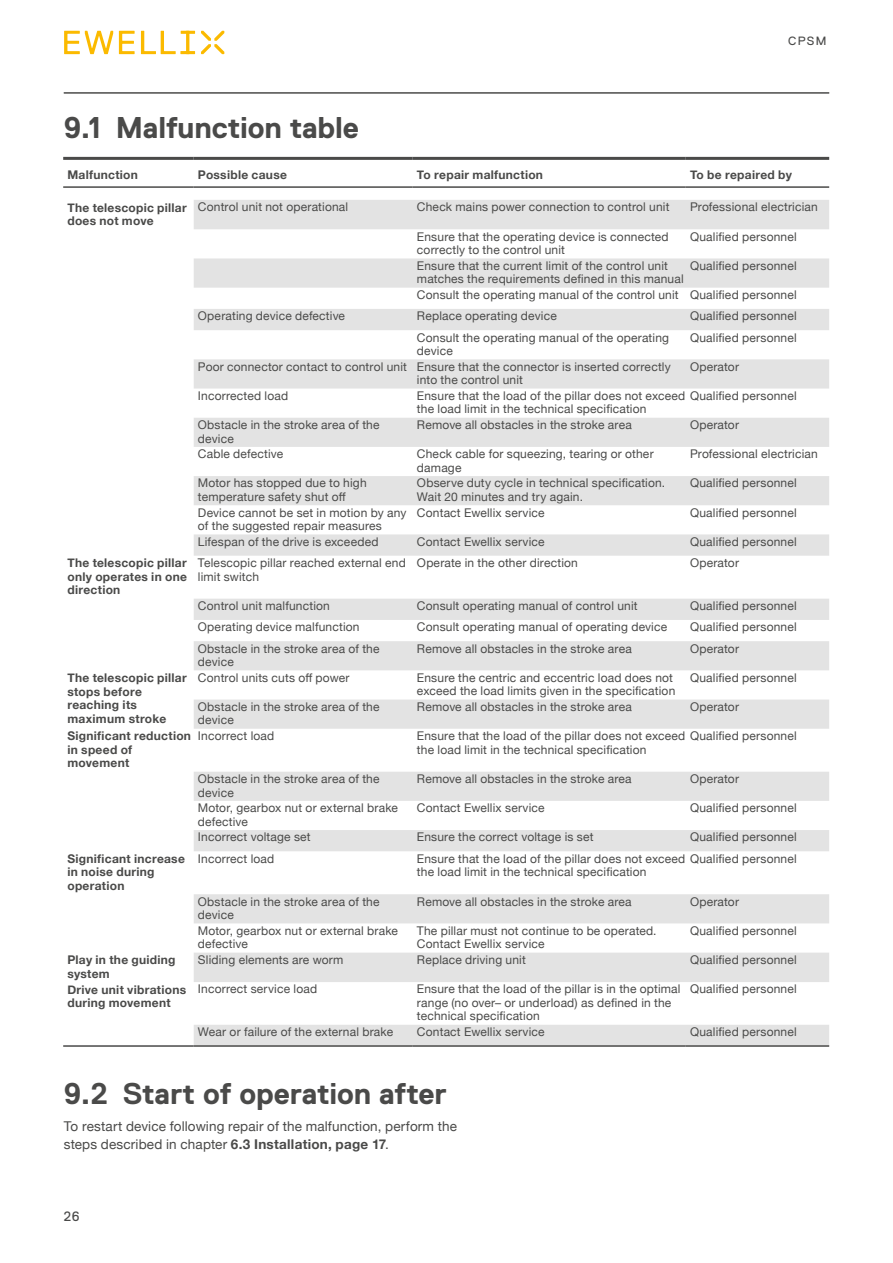
<style>
.page{position:relative;width:893px;height:1263px;background:#fff}
.page>*{position:absolute;margin:0;border:0;box-sizing:border-box;transform-origin:0 0}
.t1{font:700 30px "Replica Std";letter-spacing:-.005em;color:#4a4a49}
.t2{font:13.5px/18px "Helvetica Neue";letter-spacing:.01em;color:#4a4a49}
.t3{font:13.5px "Replica Std";color:#4a4a49}
.t4{font:12px/13.5px "Helvetica Neue";letter-spacing:.015em;color:#4a4a49}
.t5{font:700 12px/13.5px "Helvetica Neue";letter-spacing:.025em;color:#4a4a49}
.t6{font:12px "Replica Std";color:#4a4a49}
.s1{font-weight:700}
</style>
<div class="page">
<svg style="left:64px;top:31px;width:131px;height:23px"></svg>
<svg style="left:201px;top:31px;width:23px;height:23px"></svg>
<hr style="left:64px;top:93px;width:765px;height:1px;background:#4a4a49">
<svg style="left:194px;top:200px;width:635px;height:845px"></svg>
<hr style="left:63px;top:1045px;width:131px;height:2px;background:#4a4a49">
<hr style="left:194px;top:1045px;width:219px;height:2px;background:#4a4a49">
<hr style="left:413px;top:1045px;width:273px;height:2px;background:#4a4a49">
<hr style="left:686px;top:1045px;width:143px;height:2px;background:#4a4a49">
<hr style="left:63px;top:157px;width:131px;height:3px;background:#4a4a49">
<hr style="left:194px;top:157px;width:219px;height:3px;background:#4a4a49">
<hr style="left:413px;top:157px;width:273px;height:3px;background:#4a4a49">
<hr style="left:686px;top:157px;width:143px;height:3px;background:#4a4a49">
<hr style="left:63px;top:186px;width:131px;height:2px;background:#4a4a49">
<hr style="left:194px;top:186px;width:219px;height:2px;background:#4a4a49">
<hr style="left:413px;top:186px;width:273px;height:2px;background:#4a4a49">
<hr style="left:686px;top:186px;width:143px;height:2px;background:#4a4a49">
<p class="t6" style="left:788px;top:34px;width:40px">CPSM</p>
<h1 class="t1" style="left:64px;top:111px;width:297px">9.1 Malfunction table</h1>
<p class="t5" style="left:67px;top:168px;width:72px">Malfunction</p>
<p class="t5" style="left:198px;top:168px;width:90px">Possible cause</p>
<p class="t5" style="left:417px;top:168px;width:128px">To repair malfunction</p>
<p class="t5" style="left:690px;top:168px;width:103px">To be repaired by</p>
<p class="t5" style="left:67px;top:201px;width:121px">The telescopic pillar does not move</p>
<p class="t4" style="left:198px;top:201px;width:152px">Control unit not operational</p>
<p class="t4" style="left:417px;top:201px;width:254px">Check mains power connection to control unit</p>
<p class="t4" style="left:690px;top:201px;width:129px">Professional electrician</p>
<p class="t4" style="left:417px;top:230px;width:253px">Ensure that the operating device is connected correctly to the control unit</p>
<p class="t4" style="left:690px;top:230px;width:108px">Qualified personnel</p>
<p class="t4" style="left:417px;top:260px;width:268px">Ensure that the current limit of the control unit matches the requirements defined in this manual</p>
<p class="t4" style="left:690px;top:260px;width:108px">Qualified personnel</p>
<p class="t4" style="left:417px;top:289px;width:381px">Consult the operating manual of the control unit Qualified personnel</p>
<p class="t4" style="left:198px;top:310px;width:149px">Operating device defective</p>
<p class="t4" style="left:417px;top:310px;width:141px">Replace operating device</p>
<p class="t4" style="left:690px;top:310px;width:108px">Qualified personnel</p>
<p class="t4" style="left:417px;top:331px;width:254px">Consult the operating manual of the operating device</p>
<p class="t4" style="left:690px;top:331px;width:108px">Qualified personnel</p>
<p class="t4" style="left:417px;top:360px;width:255px;text-indent:-219px">Poor connector contact to control unit Ensure that the connector is inserted correctly into the control unit</p>
<p class="t4" style="left:690px;top:360px;width:51px">Operator</p>
<p class="t4" style="left:198px;top:390px;width:92px">Incorrected load</p>
<p class="t4" style="left:417px;top:390px;width:381px">Ensure that the load of the pillar does not exceed Qualified personnel the load limit in the technical specification</p>
<p class="t4" style="left:198px;top:419px;width:183px">Obstacle in the stroke area of the device</p>
<p class="t4" style="left:417px;top:419px;width:216px">Remove all obstacles in the stroke area</p>
<p class="t4" style="left:690px;top:419px;width:51px">Operator</p>
<p class="t4" style="left:198px;top:448px;width:87px">Cable defective</p>
<p class="t4" style="left:417px;top:448px;width:238px">Check cable for squeezing, tearing or other damage</p>
<p class="t4" style="left:690px;top:448px;width:129px">Professional electrician</p>
<p class="t4" style="left:198px;top:477px;width:170px">Motor has stopped due to high temperature safety shut off</p>
<p class="t4" style="left:417px;top:477px;width:250px">Observe duty cycle in technical specification.<br>Wait 20 minutes and try again.</p>
<p class="t4" style="left:690px;top:477px;width:108px">Qualified personnel</p>
<p class="t4" style="left:198px;top:506px;width:210px">Device cannot be set in motion by any of the suggested repair measures</p>
<p class="t4" style="left:417px;top:506px;width:129px">Contact Ewellix service</p>
<p class="t4" style="left:690px;top:506px;width:108px">Qualified personnel</p>
<p class="t4" style="left:198px;top:535px;width:182px">Lifespan of the drive is exceeded</p>
<p class="t4" style="left:417px;top:535px;width:129px">Contact Ewellix service</p>
<p class="t4" style="left:690px;top:535px;width:108px">Qualified personnel</p>
<p class="t5" style="left:67px;top:557px;width:121px;text-align:justify">The telescopic pillar only operates in one direction</p>
<p class="t4" style="left:198px;top:557px;width:209px">Telescopic pillar reached external end limit switch</p>
<p class="t4" style="left:417px;top:557px;width:162px">Operate in the other direction</p>
<p class="t4" style="left:690px;top:557px;width:51px">Operator</p>
<p class="t4" style="left:198px;top:600px;width:133px">Control unit malfunction</p>
<p class="t4" style="left:417px;top:600px;width:222px">Consult operating manual of control unit</p>
<p class="t4" style="left:690px;top:600px;width:108px">Qualified personnel</p>
<p class="t4" style="left:198px;top:621px;width:163px">Operating device malfunction</p>
<p class="t4" style="left:417px;top:621px;width:252px">Consult operating manual of operating device</p>
<p class="t4" style="left:690px;top:621px;width:108px">Qualified personnel</p>
<p class="t4" style="left:198px;top:642px;width:183px">Obstacle in the stroke area of the device</p>
<p class="t4" style="left:417px;top:642px;width:216px">Remove all obstacles in the stroke area</p>
<p class="t4" style="left:690px;top:642px;width:51px">Operator</p>
<p class="t5" style="left:67px;top:671px;width:121px">The telescopic pillar stops before reaching its maximum stroke</p>
<p class="t4" style="left:198px;top:671px;width:153px">Control units cuts off power</p>
<p class="t4" style="left:417px;top:671px;width:260px">Ensure the centric and eccentric load does not exceed the load limits given in the specification</p>
<p class="t4" style="left:690px;top:671px;width:108px">Qualified personnel</p>
<p class="t4" style="left:198px;top:701px;width:183px">Obstacle in the stroke area of the device</p>
<p class="t4" style="left:417px;top:701px;width:216px">Remove all obstacles in the stroke area</p>
<p class="t4" style="left:690px;top:701px;width:51px">Operator</p>
<p class="t5" style="left:67px;top:730px;width:125px">Significant reduction in speed of movement</p>
<p class="t4" style="left:198px;top:730px;width:78px">Incorrect load</p>
<p class="t4" style="left:417px;top:730px;width:381px">Ensure that the load of the pillar does not exceed Qualified personnel the load limit in the technical specification</p>
<p class="t4" style="left:198px;top:773px;width:183px">Obstacle in the stroke area of the device</p>
<p class="t4" style="left:417px;top:773px;width:216px">Remove all obstacles in the stroke area</p>
<p class="t4" style="left:690px;top:773px;width:51px">Operator</p>
<p class="t4" style="left:198px;top:802px;width:202px">Motor, gearbox nut or external brake defective</p>
<p class="t4" style="left:417px;top:802px;width:129px">Contact Ewellix service</p>
<p class="t4" style="left:690px;top:802px;width:108px">Qualified personnel</p>
<p class="t4" style="left:198px;top:831px;width:114px">Incorrect voltage set</p>
<p class="t4" style="left:417px;top:831px;width:178px">Ensure the correct voltage is set</p>
<p class="t4" style="left:690px;top:831px;width:108px">Qualified personnel</p>
<p class="t5" style="left:67px;top:852px;width:119px">Significant increase in noise during operation</p>
<p class="t4" style="left:198px;top:852px;width:78px">Incorrect load</p>
<p class="t4" style="left:417px;top:852px;width:381px">Ensure that the load of the pillar does not exceed Qualified personnel the load limit in the technical specification</p>
<p class="t4" style="left:198px;top:895px;width:183px">Obstacle in the stroke area of the device</p>
<p class="t4" style="left:417px;top:895px;width:216px">Remove all obstacles in the stroke area</p>
<p class="t4" style="left:690px;top:895px;width:51px">Operator</p>
<p class="t4" style="left:198px;top:924px;width:202px">Motor, gearbox nut or external brake defective</p>
<p class="t4" style="left:417px;top:924px;width:241px">The pillar must not continue to be operated.<br>Contact Ewellix service</p>
<p class="t4" style="left:690px;top:924px;width:108px">Qualified personnel</p>
<p class="t5" style="left:67px;top:953px;width:110px">Play in the guiding system</p>
<p class="t4" style="left:198px;top:954px;width:147px">Sliding elements are worm</p>
<p class="t4" style="left:417px;top:954px;width:110px">Replace driving unit</p>
<p class="t4" style="left:690px;top:954px;width:108px">Qualified personnel</p>
<p class="t5" style="left:67px;top:983px;width:120px">Drive unit vibrations during movement</p>
<p class="t4" style="left:198px;top:983px;width:121px">Incorrect service load</p>
<p class="t4" style="left:417px;top:983px;width:265px">Ensure that the load of the pillar is in the optimal range (no over– or underload) as defined in the technical specification</p>
<p class="t4" style="left:690px;top:983px;width:108px">Qualified personnel</p>
<p class="t4" style="left:198px;top:1026px;width:197px">Wear or failure of the external brake</p>
<p class="t4" style="left:417px;top:1026px;width:129px">Contact Ewellix service</p>
<p class="t4" style="left:690px;top:1026px;width:108px">Qualified personnel</p>
<h1 class="t1" style="left:64px;top:1077px;width:384px">9.2 Start of operation after</h1>
<p class="t2" style="left:64px;top:1117px;width:395px">To restart device following repair of the malfunction, perform the steps described in chapter <span class="s1">6.3 Installation, page 17</span>.</p>
<p class="t3" style="left:64px;top:1209px;width:17px">26</p>
</div>
